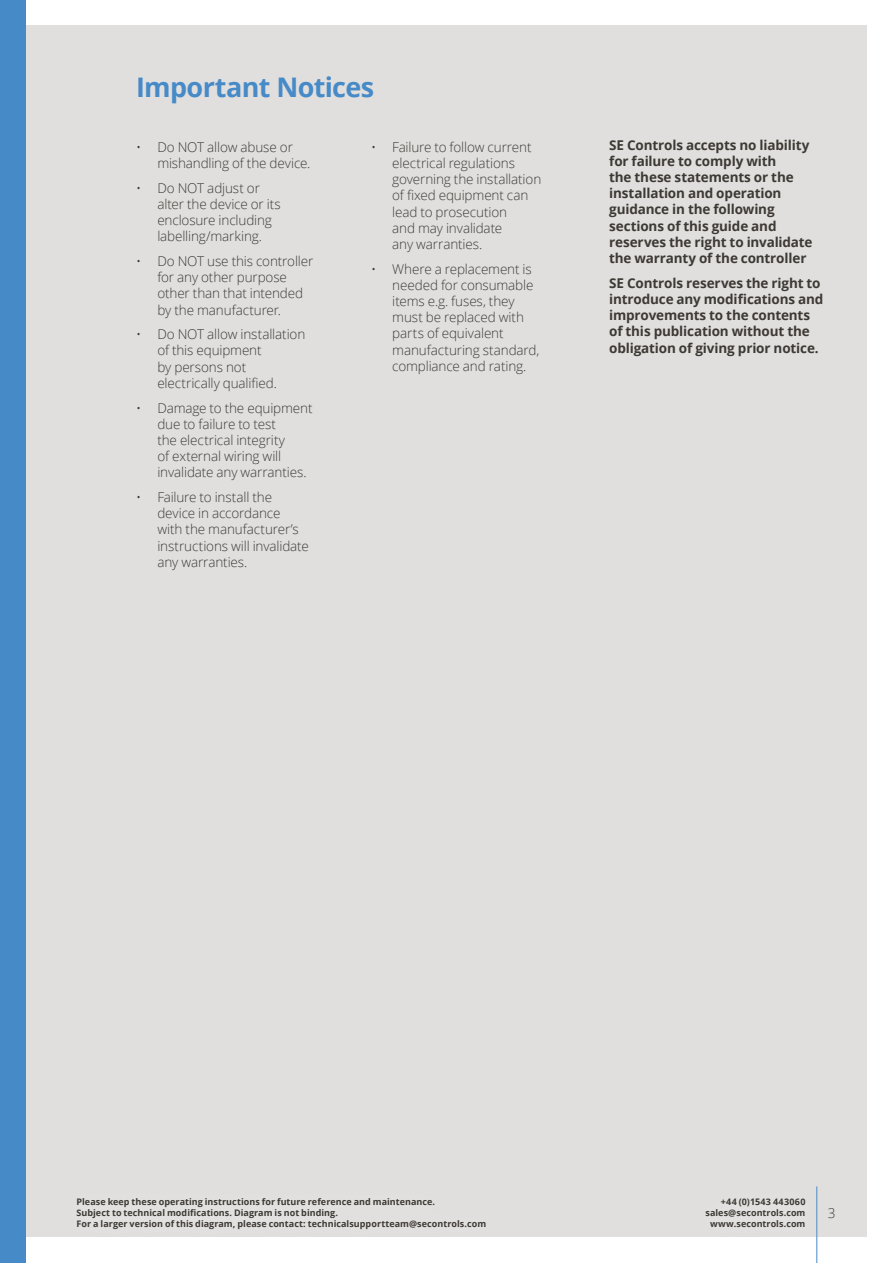
<style>
.page{position:relative;width:893px;height:1263px;background:#fff}
.page>*{position:absolute;margin:0;border:0;box-sizing:border-box;transform-origin:0 0}
.Main{font:700 27px "Open Sans";letter-spacing:-.025em;color:#478ac8}
.Main-2{font:300 13.5px/16.2px "Open Sans";letter-spacing:-.01em;color:#3d3934}
.tabbed_in{font:700 13.5px/16.2px "Open Sans";letter-spacing:-.01em;color:#3d3934}
.t1{font:700 9px/10.8px "Open Sans";letter-spacing:.005em;color:#3d3934;text-align:right}
</style>
<div class="page">
<div style="left:26px;top:26px;width:841px;height:1211px;background:#e1dfde"></div>
<div style="left:692px;top:1184px;width:128px;height:58px;background:#fff;opacity:.35"></div>
<hr style="left:816px;top:1186px;width:1px;height:77px;background:#478ac8">
<div style="left:0;top:0;width:26px;height:1263px;background:#478ac8"></div>
<div style="left:62px;top:1184px;width:438px;height:60px;background:#fff;opacity:.35"></div>
<p class="Main" style="left:136px;top:68px;width:240px">Important Notices</p>
<p class="Main-2" style="left:392px;top:138px;width:151px;text-indent:-21px">• Failure to follow current electrical regulations governing the installation of fixed equipment can lead to prosecution<br>and may invalidate<br>any warranties.</p>
<p class="Main-2" style="left:392px;top:260px;width:149px;text-indent:-21px">• Where a replacement is needed for consumable items e.g. fuses, they must be replaced with parts of equivalent manufacturing standard, compliance and rating.</p>
<p class="Main-2" style="left:157px;top:138px;width:155px;text-indent:-21px">• Do NOT allow abuse or mishandling of the device.</p>
<p class="Main-2" style="left:157px;top:179px;width:125px;text-indent:-21px">• Do NOT adjust or alter the device or its enclosure including labelling/marking.</p>
<p class="Main-2" style="left:157px;top:253px;width:158px;text-indent:-21px">• Do NOT use this controller for any other purpose other than that intended by the manufacturer.</p>
<p class="Main-2" style="left:157px;top:326px;width:149px;text-indent:-21px">• Do NOT allow installation of this equipment<br>by persons not electrically qualified.</p>
<p class="Main-2" style="left:157px;top:399px;width:157px;text-indent:-21px">• Damage to the equipment due to failure to test<br>the electrical integrity<br>of external wiring will invalidate any warranties.</p>
<p class="Main-2" style="left:157px;top:489px;width:153px;text-indent:-21px">• Failure to install the device in accordance with the manufacturer’s instructions will invalidate any warranties.</p>
<p class="tabbed_in" style="left:609px;top:136px;width:205px">SE Controls accepts no liability for failure to comply with<br>the these statements or the installation and operation guidance in the following sections of this guide and reserves the right to invalidate the warranty of the controller</p>
<p class="tabbed_in" style="left:609px;top:274px;width:216px">SE Controls reserves the right to introduce any modifications and improvements to the contents of this publication without the obligation of giving prior notice.</p>
<p class="t1" style="left:77px;top:1196px;width:411px;text-align:left">Please keep these operating instructions for future reference and maintenance.<br>Subject to technical modifications. Diagram is not binding.<br>For a larger version of this diagram, please contact: technicalsupportteam@secontrols.com</p>
<p class="Main-2" style="left:828px;top:1204px;width:9px">3</p>
<p class="t1" style="left:705px;top:1196px;width:102px">+44 (0)1543 443060 sales@secontrols.com www.secontrols.com</p>
</div>
